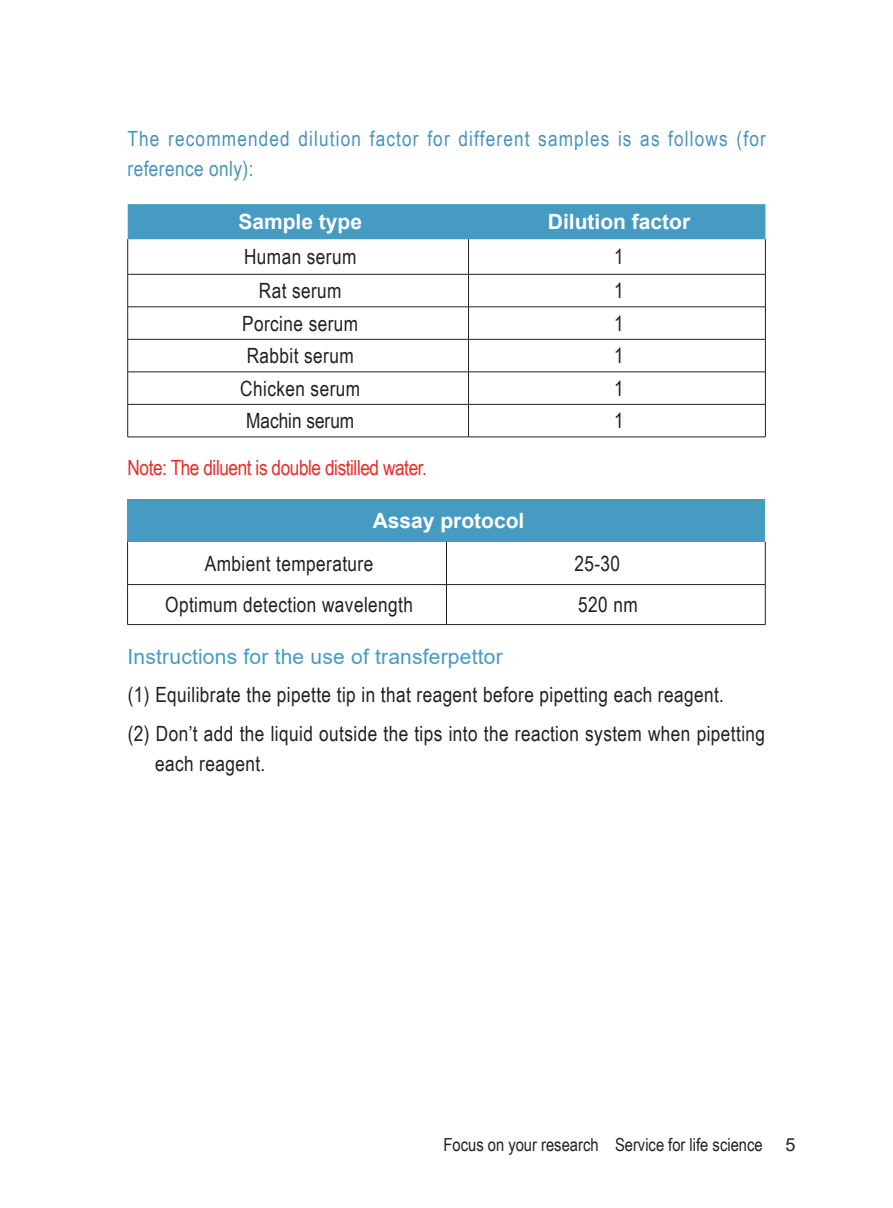
<style>
.page{position:relative;width:893px;height:1208px;background:#fff}
.page>*{position:absolute;margin:0;border:0;box-sizing:border-box;transform-origin:0 0}
.t1{font:21px/30px "Arial Narrow";letter-spacing:.02em;color:#231f20}
.t2{font:21px/30px "Arial Narrow";letter-spacing:.055em;color:#4a93b9}
.t3{font:21px "Arial Narrow";letter-spacing:-.02em;color:#ee2928}
.t4{font:700 21px "Arial";color:#fff}
.t5{font:21px "Arial";letter-spacing:.01em;color:#459cc4}
.t6{font:21px "Arial Narrow";color:#231f20}
.t7{font:18px "Arial Narrow";color:#231f20}
.t8{font:18px "Arial";color:#231f20}
</style>
<div class="page">
<div style="left:128px;top:204px;width:637px;height:35px;background:#469bc3"></div>
<hr style="left:128px;top:274px;width:340px;height:1px;background:#231f20">
<hr style="left:468px;top:274px;width:298px;height:1px;background:#231f20">
<hr style="left:127px;top:239px;width:1px;height:35px;background:#231f20">
<hr style="left:127px;top:274px;width:1px;height:33px;background:#231f20">
<hr style="left:128px;top:306px;width:340px;height:1px;background:#231f20">
<hr style="left:127px;top:307px;width:1px;height:32px;background:#231f20">
<hr style="left:128px;top:339px;width:340px;height:1px;background:#231f20">
<hr style="left:127px;top:339px;width:1px;height:33px;background:#231f20">
<hr style="left:128px;top:371px;width:340px;height:1px;background:#231f20">
<hr style="left:127px;top:372px;width:1px;height:32px;background:#231f20">
<hr style="left:128px;top:404px;width:340px;height:1px;background:#231f20">
<hr style="left:127px;top:404px;width:1px;height:33px;background:#231f20">
<hr style="left:128px;top:436px;width:340px;height:1px;background:#231f20">
<hr style="left:468px;top:239px;width:1px;height:35px;background:#231f20">
<hr style="left:765px;top:239px;width:1px;height:35px;background:#231f20">
<hr style="left:468px;top:274px;width:1px;height:33px;background:#231f20">
<hr style="left:765px;top:274px;width:1px;height:33px;background:#231f20">
<hr style="left:468px;top:306px;width:298px;height:1px;background:#231f20">
<hr style="left:468px;top:307px;width:1px;height:32px;background:#231f20">
<hr style="left:765px;top:307px;width:1px;height:32px;background:#231f20">
<hr style="left:468px;top:339px;width:298px;height:1px;background:#231f20">
<hr style="left:468px;top:339px;width:1px;height:33px;background:#231f20">
<hr style="left:765px;top:339px;width:1px;height:33px;background:#231f20">
<hr style="left:468px;top:371px;width:298px;height:1px;background:#231f20">
<hr style="left:468px;top:372px;width:1px;height:32px;background:#231f20">
<hr style="left:765px;top:372px;width:1px;height:32px;background:#231f20">
<hr style="left:468px;top:404px;width:298px;height:1px;background:#231f20">
<hr style="left:468px;top:404px;width:1px;height:33px;background:#231f20">
<hr style="left:765px;top:404px;width:1px;height:33px;background:#231f20">
<hr style="left:468px;top:436px;width:298px;height:1px;background:#231f20">
<div style="left:128px;top:499px;width:637px;height:43px;background:#469bc3"></div>
<hr style="left:127px;top:584px;width:319px;height:1px;background:#231f20">
<hr style="left:446px;top:584px;width:319px;height:1px;background:#231f20">
<hr style="left:127px;top:624px;width:319px;height:1px;background:#231f20">
<hr style="left:446px;top:624px;width:319px;height:1px;background:#231f20">
<hr style="left:127px;top:542px;width:1px;height:42px;background:#231f20">
<hr style="left:127px;top:585px;width:1px;height:39px;background:#231f20">
<hr style="left:446px;top:542px;width:1px;height:42px;background:#231f20">
<hr style="left:765px;top:542px;width:1px;height:42px;background:#231f20">
<hr style="left:446px;top:585px;width:1px;height:39px;background:#231f20">
<hr style="left:765px;top:585px;width:1px;height:39px;background:#231f20">
<p class="t2" style="left:128px;top:122px;width:640px">The recommended dilution factor for different samples is as follows (for reference only):</p>
<p class="t4" style="left:238px;top:207px;width:125px">Sample type</p>
<p class="t4" style="left:548px;top:207px;width:144px">Dilution factor</p>
<p class="t1" style="left:244px;top:241px;width:114px">Human serum</p>
<p class="t1" style="left:614px;top:241px;width:11px">1</p>
<p class="t1" style="left:259px;top:275px;width:84px">Rat serum</p>
<p class="t1" style="left:614px;top:275px;width:11px">1</p>
<p class="t1" style="left:242px;top:307px;width:118px">Porcine serum</p>
<p class="t1" style="left:614px;top:307px;width:11px">1</p>
<p class="t1" style="left:247px;top:340px;width:109px">Rabbit serum</p>
<p class="t1" style="left:614px;top:340px;width:11px">1</p>
<p class="t1" style="left:240px;top:372px;width:121px">Chicken serum</p>
<p class="t1" style="left:614px;top:372px;width:11px">1</p>
<p class="t6" style="left:246px;top:405px;width:110px">Machin serum</p>
<p class="t1" style="left:614px;top:405px;width:11px">1</p>
<p class="t3" style="left:128px;top:452px;width:301px">Note: The diluent is double distilled water.</p>
<p class="t4" style="left:373px;top:506px;width:153px">Assay protocol</p>
<p class="t1" style="left:205px;top:547px;width:170px">Ambient temperature</p>
<p class="t1" style="left:574px;top:547px;width:47px">25-30</p>
<p class="t1" style="left:165px;top:589px;width:249px">Optimum detection wavelength</p>
<p class="t1" style="left:578px;top:589px;width:61px">520 nm</p>
<p class="t5" style="left:128px;top:642px;width:377px">Instructions for the use of transferpettor</p>
<p class="t1" style="left:128px;top:679px;width:598px">(1) Equilibrate the pipette tip in that reagent before pipetting each reagent.</p>
<p class="t1" style="left:155px;top:717px;width:612px;text-indent:-27px">(2) Don’t add the liquid outside the tips into the reaction system when pipetting each reagent.</p>
<p class="t7" style="left:443px;top:1131px;width:321px">Focus on your research Service for life science</p>
<p class="t8" style="left:785px;top:1132px;width:12px">5</p>
</div>
